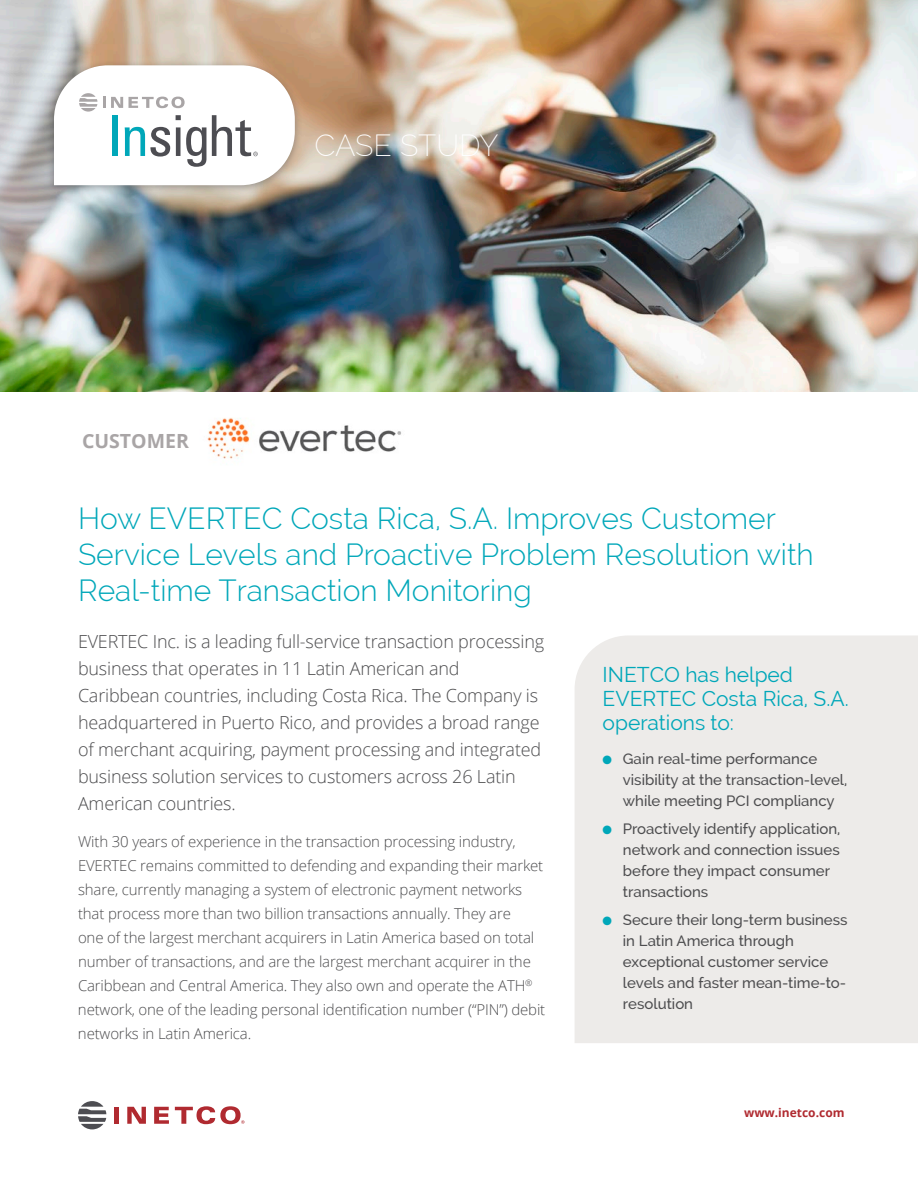
<style>
.page{position:relative;width:918px;height:1188px;background:#fff}
.page>*{position:absolute;margin:0;border:0;box-sizing:border-box;transform-origin:0 0}
.t1{font:300 30px/36px "Raleway";color:#00a7b9}
.t2{font:200 30px "Raleway";letter-spacing:-.01em;color:#fff}
.t3{font:21px/24px "Raleway";color:#00a7b9}
.t4{font:700 19.5px "Open Sans";color:#a9a5a6}
.t5{font:300 18px/27px "Open Sans";letter-spacing:-.01em;color:#4d4d4f}
.t6{font:300 15px/24px "Open Sans";letter-spacing:-.01em;color:#4d4d4f}
.t7{font:500 15px/21px "Raleway";color:#4d4d4f}
.t8{font:700 12px "Open Sans";color:#b02a30}
.s1{color:#00a7b9}
</style>
<div class="page">
<img style="left:0;top:0;width:918px;height:392px">
<svg style="left:78px;top:1101px;width:28px;height:28px"></svg>
<svg style="left:127px;top:1107px;width:19px;height:17px"></svg>
<svg style="left:154px;top:1107px;width:15px;height:17px"></svg>
<svg style="left:175px;top:1106px;width:70px;height:18px"></svg>
<hr style="left:115px;top:1107px;width:4px;height:17px;background:#b02a30">
<div style="left:575px;top:635px;width:343px;height:408px;background:#edebe9"></div>
<img style="left:207px;top:418px;width:194px;height:41px">
<div style="left:46px;top:60px;width:257px;height:135px;background:#231f20;opacity:.35"></div>
<svg style="left:54px;top:65px;width:241px;height:120px"></svg>
<h3 class="t4" style="left:82px;top:427px;width:108px">CUSTOMER</h3>
<h1 class="t2" style="left:315px;top:128px;width:185px">CASE STUDY</h1>
<h1 class="t1" style="left:78px;top:500px;width:737px">How EVERTEC Costa Rica, S.A. Improves Customer<br>Service Levels and Proactive Problem Resolution with<br>Real-time Transaction Monitoring</h1>
<p class="t5" style="left:78px;top:627px;width:468px">EVERTEC Inc. is a leading full-service transaction processing business that operates in 11 Latin American and Caribbean countries, including Costa Rica. The Company is headquartered in Puerto Rico, and provides a broad range of merchant acquiring, payment processing and integrated business solution services to customers across 26 Latin American countries.</p>
<p class="t6" style="left:78px;top:830px;width:469px">With 30 years of experience in the transaction processing industry, EVERTEC remains committed to defending and expanding their market share, currently managing a system of electronic payment networks that process more than two billion transactions annually. They are<br>one of the largest merchant acquirers in Latin America based on total number of transactions, and are the largest merchant acquirer in the Caribbean and Central America. They also own and operate the ATH<sup>® </sup>network, one of the leading personal identification number (“PIN”) debit networks in Latin America.</p>
<h2 class="t3" style="left:603px;top:663px;width:248px">INETCO has helped<br>EVERTEC Costa Rica, S.A. operations to:</h2>
<p class="t7" style="left:623px;top:749px;width:226px;text-indent:-20px"><span class="s1">●</span> Gain real-time performance visibility at the transaction-level, while meeting PCI compliancy</p>
<p class="t7" style="left:623px;top:818px;width:219px;text-indent:-20px"><span class="s1">●</span> Proactively identify application, network and connection issues before they impact consumer transactions</p>
<p class="t7" style="left:623px;top:909px;width:226px;text-indent:-20px"><span class="s1">●</span> Secure their long-term business in Latin America through exceptional customer service levels and faster mean-time-to&shy;resolution</p>
<p class="t8" style="left:744px;top:1104px;width:102px">www.inetco.com</p>
</div>
